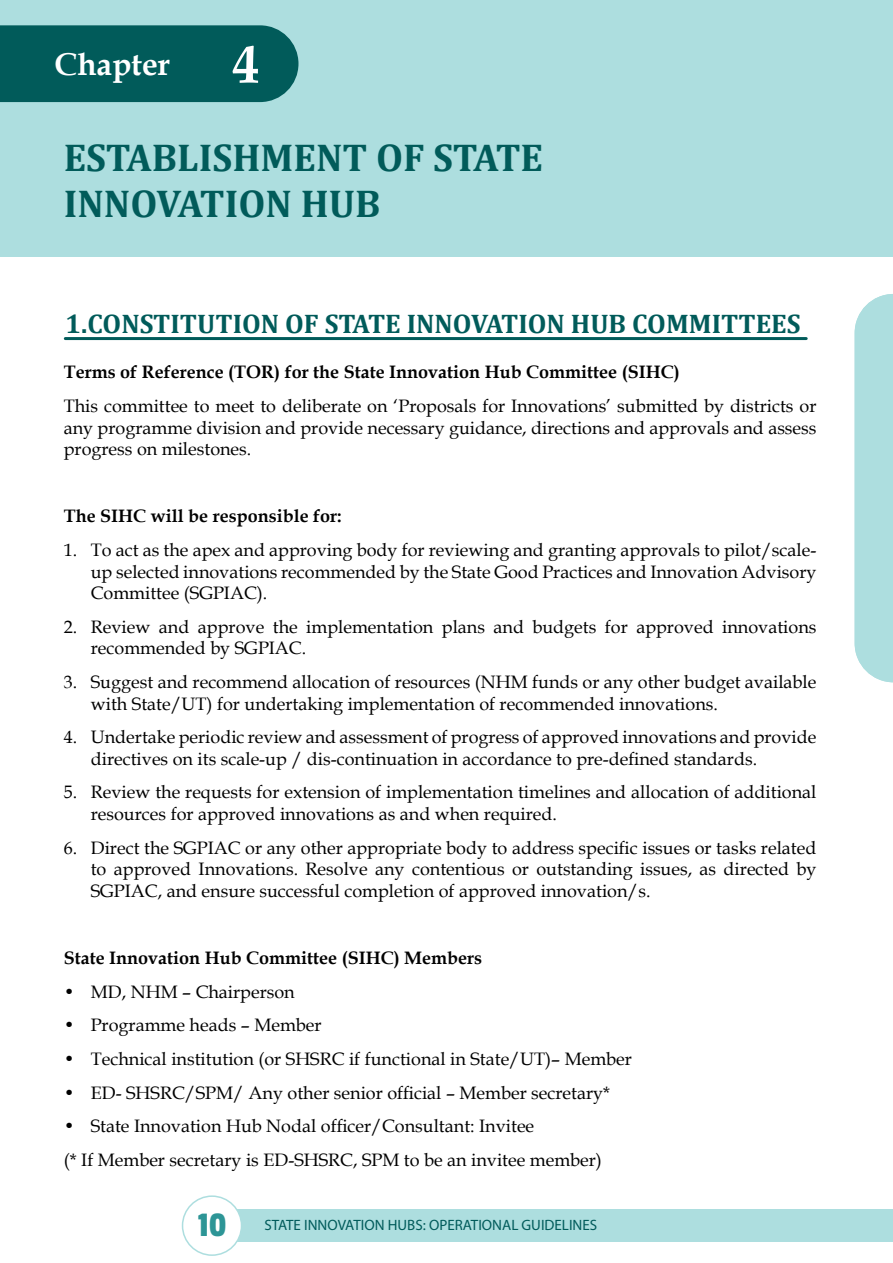
<style>
.page{position:relative;width:893px;height:1263px;background:#fff}
.page>*{position:absolute;margin:0;border:0;box-sizing:border-box;transform-origin:0 0}
.t1{font:700 54px "Book Antiqua";color:#fff}
.t2{font:700 39px/46.8px "Cambria";color:#015b5a}
.t3{font:36px "Passion One";color:#2d9596}
.t4{font:700 31.5px "Book Antiqua";color:#fff}
.t5{font:700 27px "Cambria";color:#015b5a}
.t6{font:18px/21.6px "Book Antiqua";color:#000}
.t7{font:700 18px "Book Antiqua";color:#000}
.t8{font:15px "Myriad Pro";color:#015b5b}
</style>
<div class="page">
<div style="left:0;top:0;width:893px;height:256px;background:#addedf"></div>
<div style="left:0;top:25px;width:298px;height:77px;background:#015b5a"></div>
<div style="left:216px;top:1209px;width:677px;height:33px;background:#addedf"></div>
<div style="left:183px;top:1196px;width:58px;height:59px;background:#fff;border-radius:50%"></div>
<div style="left:182px;top:1195px;width:60px;height:61px;border:2px solid #addedf;border-radius:50%"></div>
<div style="left:855px;top:294px;width:38px;height:388px;background:#addedf"></div>
<hr style="left:65px;top:337px;width:741px;height:3px;background:#015b5a">
<h3 class="t4" style="left:55px;top:43px;width:117px">Chapter</h3>
<h1 class="t1" style="left:233px;top:27px;width:28px">4</h1>
<h2 class="t2" style="left:64px;top:133px;width:481px">ESTABLISHMENT OF STATE<br>INNOVATION HUB</h2>
<h3 class="t5" style="left:65px;top:304px;width:737px">1.CONSTITUTION OF STATE INNOVATION HUB COMMITTEES</h3>
<p class="t7" style="left:64px;top:360px;width:617px">Terms of Reference (TOR) for the State Innovation Hub Committee (SIHC)</p>
<p class="t6" style="left:64px;top:395px;width:754px;text-align:justify">This committee to meet to deliberate on ‘Proposals for Innovations’ submitted by districts or any programme division and provide necessary guidance, directions and approvals and assess progress on milestones.</p>
<p class="t7" style="left:64px;top:504px;width:279px">The SIHC will be responsible for:</p>
<p class="t6" style="left:91px;top:539px;width:727px;text-align:justify;text-indent:-27px">1. To act as the apex and approving body for reviewing and granting approvals to pilot/scale&shy;up selected innovations recommended by the State Good Practices and Innovation Advisory Committee (SGPIAC).</p>
<p class="t6" style="left:91px;top:615px;width:727px;text-indent:-27px">2. Review and approve the implementation plans and budgets for approved innovations recommended by SGPIAC.</p>
<p class="t6" style="left:91px;top:671px;width:727px;text-indent:-27px">3. Suggest and recommend allocation of resources (NHM funds or any other budget available with State/UT) for undertaking implementation of recommended innovations.</p>
<p class="t6" style="left:91px;top:726px;width:727px;text-indent:-27px">4. Undertake periodic review and assessment of progress of approved innovations and provide directives on its scale-up / dis-continuation in accordance to pre-defined standards.</p>
<p class="t6" style="left:91px;top:781px;width:727px;text-indent:-27px">5. Review the requests for extension of implementation timelines and allocation of additional resources for approved innovations as and when required.</p>
<p class="t6" style="left:91px;top:836px;width:727px;text-align:justify;text-indent:-27px">6. Direct the SGPIAC or any other appropriate body to address specific issues or tasks related to approved Innovations. Resolve any contentious or outstanding issues, as directed by SGPIAC, and ensure successful completion of approved innovation/s.</p>
<p class="t7" style="left:64px;top:946px;width:420px">State Innovation Hub Committee (SIHC) Members</p>
<p class="t6" style="left:64px;top:980px;width:232px">• MD, NHM – Chairperson</p>
<p class="t6" style="left:64px;top:1014px;width:259px">• Programme heads – Member</p>
<p class="t6" style="left:64px;top:1047px;width:570px">• Technical institution (or SHSRC if functional in State/UT)– Member</p>
<p class="t6" style="left:64px;top:1081px;width:548px">• ED- SHSRC/SPM/ Any other senior official – Member secretary*</p>
<p class="t6" style="left:64px;top:1109px;width:540px;line-height:33.6px">• State Innovation Hub Nodal officer/Consultant: Invitee<br>(* If Member secretary is ED-SHSRC, SPM to be an invitee member)</p>
<h3 class="t3" style="left:198px;top:1206px;width:30px">10</h3>
<p class="t8" style="left:264px;top:1215px;width:334px">STATE INNOVATION HUBS: OPERATIONAL GUIDELINES</p>
</div>
